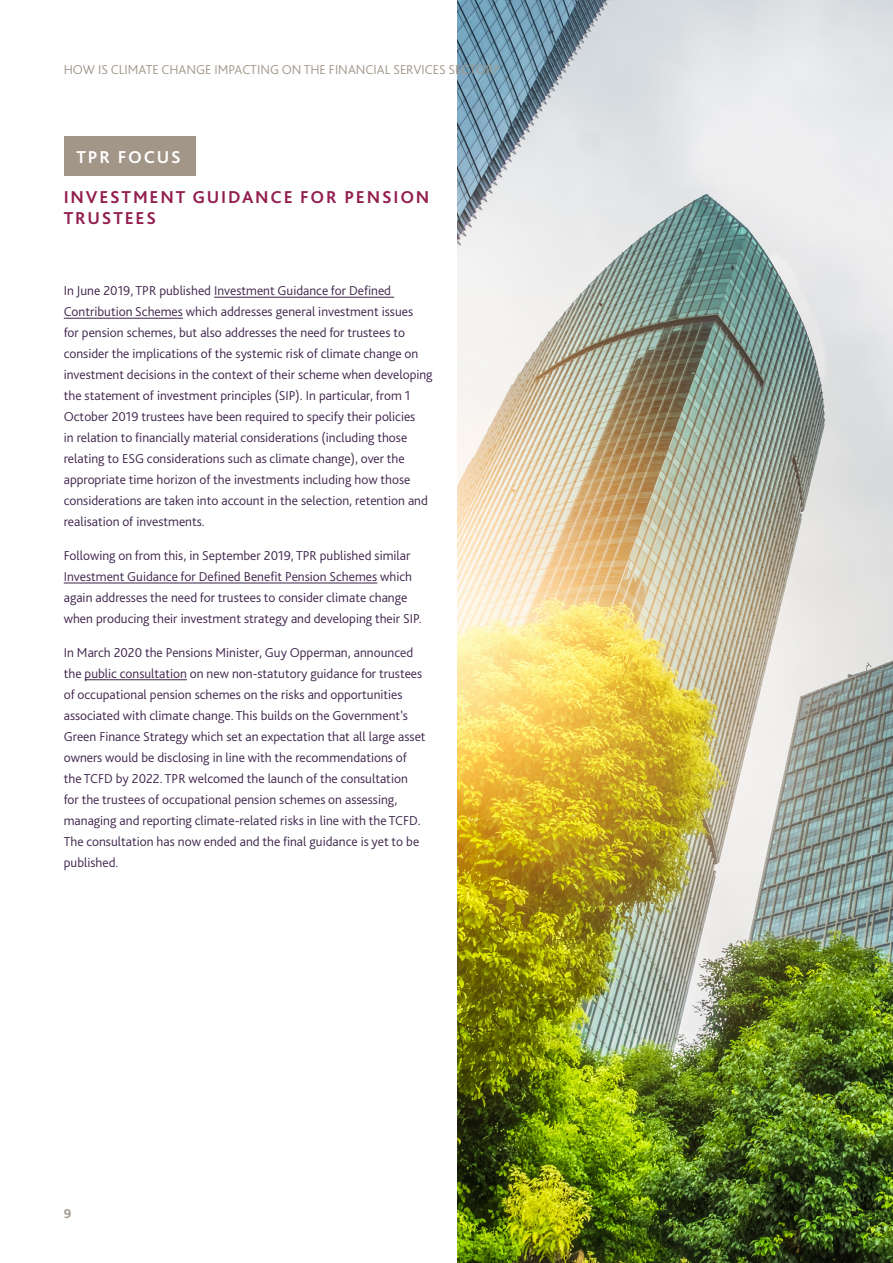
<style>
.page{position:relative;width:893px;height:1263px;background:#fff}
.page>*{position:absolute;margin:0;border:0;box-sizing:border-box;transform-origin:0 0}
.t1{font:700 18px/21px "GWLG Bliss";letter-spacing:.1em;color:#921f4f}
.t2{font:700 18px "GWLG Bliss";letter-spacing:.1em;color:#fff}
.t3{font:300 13.5px/21px "GWLG Bliss";color:#3d244b}
.t4{font:300 13.5px "GWLG Bliss";color:#a19688}
.t5{font:700 13.5px "GWLG Bliss";color:#a19688}
</style>
<div class="page">
<img style="left:457px;top:0;width:436px;height:1263px">
<hr style="left:214px;top:297px;width:180px;height:1px;background:#3d244b">
<hr style="left:64px;top:318px;width:119px;height:1px;background:#3d244b">
<hr style="left:64px;top:583px;width:313px;height:1px;background:#3d244b">
<hr style="left:85px;top:679px;width:102px;height:1px;background:#3d244b">
<div style="left:64px;top:136px;width:131px;height:39px;background:#a19688"></div>
<p class="t4" style="left:64px;top:61px;width:437px">How is Climate Change impacting on th e Financial Services sector?</p>
<h1 class="t2" style="left:77px;top:145px;width:106px">TPR FOCUS</h1>
<h1 class="t1" style="left:64px;top:187px;width:367px">INVESTMENT GUIDANCE FOR PENSION<br>TRUSTEES</h1>
<p class="t3" style="left:64px;top:280px;width:370px;text-indent:96px">published I nvestment Guidance for Defined Contribution Schemes which addresses general investment issues<br>for pension schemes, but also addresses the need for trustees to consider the implications of the systemic risk of climate change on investment decisions in the context of their scheme when developing the statement of investment principles (SIP). I n particular, from 1<br>October 2019 trustees have been required to specify their policies<br>in relation to financially material considerations (including those relating to ESG</p>
<p class="t3" style="left:64px;top:280px;width:80px">In June 2019, TPR</p>
<p class="t3" style="left:64px;top:448px;width:366px;text-indent:83px">considerations such as climate change), over the appropriate time horizon of the investments including how those considerations are taken into account in the selection, retention and realisation of investments.</p>
<p class="t3" style="left:64px;top:545px;width:240px">Following on from this, in September 2019, TPR</p>
<p class="t3" style="left:64px;top:545px;width:360px;text-indent:256px">published similar<br>I nvestment Guidance for Defined Benefit Pension Schemes which again addresses the need for trustees to consider climate change when producing their investment strategy and developing their SIP.</p>
<p class="t3" style="left:64px;top:642px;width:363px">I n March 2020 the Pensions M inister, Guy Opperman, announced the public consultation on new non-statutory guidance for trustees of occupational pension schemes on the risks and opportunities associated with climate change. This builds on the Government’s Green Finance Strategy which set an expectation that all large asset owners would be disclosing in line with the recommendations of the TCFD by 2022. TPR</p>
<p class="t3" style="left:64px;top:768px;width:359px;text-indent:125px">welcomed the launch of the consultation for the trustees of occupational pension schemes on assessing, managing and reporting climate-related risks in line with the TCFD.<br>The consultation has now ended and the final guidance is yet to be published.</p>
<p class="t5" style="left:64px;top:1205px;width:9px">9</p>
</div>
